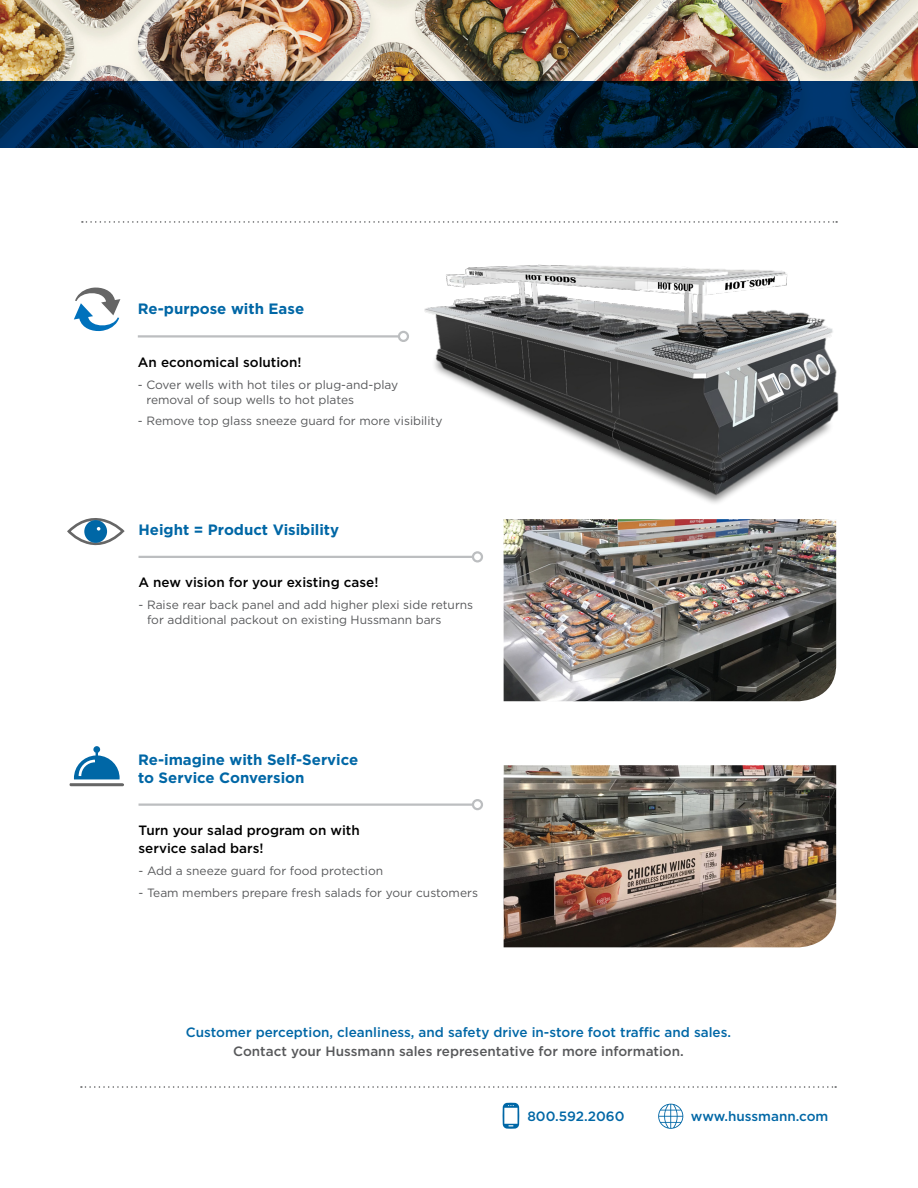
<style>
.page{position:relative;width:918px;height:1188px;background:#fff}
.page>*{position:absolute;margin:0;border:0;box-sizing:border-box;transform-origin:0 0}
.t1{font:700 15px/18px "Gotham";color:#0067a6}
.t2{font:500 13.5px "Gotham";color:#0067a6}
.t3{font:500 13.5px/18px "Gotham";color:#000}
.t4{font:500 13.5px "Gotham";color:#58595b}
.t5{font:12px/15px "Gotham";color:#58595b}
</style>
<div class="page">
<img style="left:0;top:0;width:918px;height:81px">
<svg style="left:0;top:81px;width:918px;height:67px;background:#002038"></svg>
<svg style="left:503px;top:1103px;width:16px;height:26px"></svg>
<svg style="left:658px;top:1104px;width:25px;height:25px"></svg>
<img style="left:504px;top:519px;width:332px;height:182px">
<hr style="left:139px;top:556px;width:334px;height:2px;background:#bcbec0">
<div style="left:472px;top:551px;width:11px;height:12px;border:2px solid #bcbec0;border-radius:50%"></div>
<svg style="left:67px;top:518px;width:58px;height:28px"></svg>
<img style="left:504px;top:765px;width:332px;height:182px">
<svg style="left:70px;top:746px;width:54px;height:40px"></svg>
<hr style="left:139px;top:804px;width:334px;height:2px;background:#bcbec0">
<div style="left:472px;top:799px;width:11px;height:11px;border:2px solid #bcbec0;border-radius:50%"></div>
<svg style="left:81px;top:1086px;width:755px;height:2px"></svg>
<img style="left:424px;top:264px;width:415px;height:239px">
<svg style="left:74px;top:287px;width:46px;height:44px"></svg>
<hr style="left:138px;top:335px;width:261px;height:3px;background:#bcbec0">
<div style="left:398px;top:331px;width:11px;height:11px;border:2px solid #bcbec0;border-radius:50%"></div>
<svg style="left:82px;top:221px;width:755px;height:2px"></svg>
<p class="t1" style="left:138px;top:300px;width:168px">Re-purpose with Ease</p>
<p class="t3" style="left:138px;top:353px;width:165px">An economical solution!</p>
<p class="t5" style="left:146px;top:377px;width:253px;text-indent:-8px">- Cover wells with hot tiles or plug-and-play removal of soup wells to hot plates</p>
<p class="t5" style="left:138px;top:414px;width:306px">- Remove top glass sneeze guard for more visibility</p>
<p class="t1" style="left:139px;top:521px;width:202px">Height = Product Visibility</p>
<p class="t3" style="left:139px;top:574px;width:241px">A new vision for your existing case!</p>
<p class="t5" style="left:147px;top:597px;width:328px;text-indent:-8px">- Raise rear back panel and add higher plexi side returns for additional packout on existing Hussmann bars</p>
<p class="t1" style="left:138px;top:750px;width:222px">Re-imagine with Self-Service to Service Conversion</p>
<p class="t3" style="left:139px;top:821px;width:223px">Turn your salad program on with service salad bars!</p>
<p class="t5" style="left:139px;top:863px;width:246px">- Add a sneeze guard for food protection</p>
<p class="t5" style="left:139px;top:885px;width:341px">- Team members prepare fresh salads for your customers</p>
<p class="t2" style="left:186px;top:1024px;width:547px">Customer perception, cleanliness, and safety drive in-store foot traffic and sales.</p>
<p class="t4" style="left:233px;top:1043px;width:452px">Contact your Hussmann sales representative for more information.</p>
<p class="t2" style="left:527px;top:1108px;width:99px">800.592.2060</p>
<p class="t2" style="left:691px;top:1108px;width:139px">www.hussmann.com</p>
</div>
